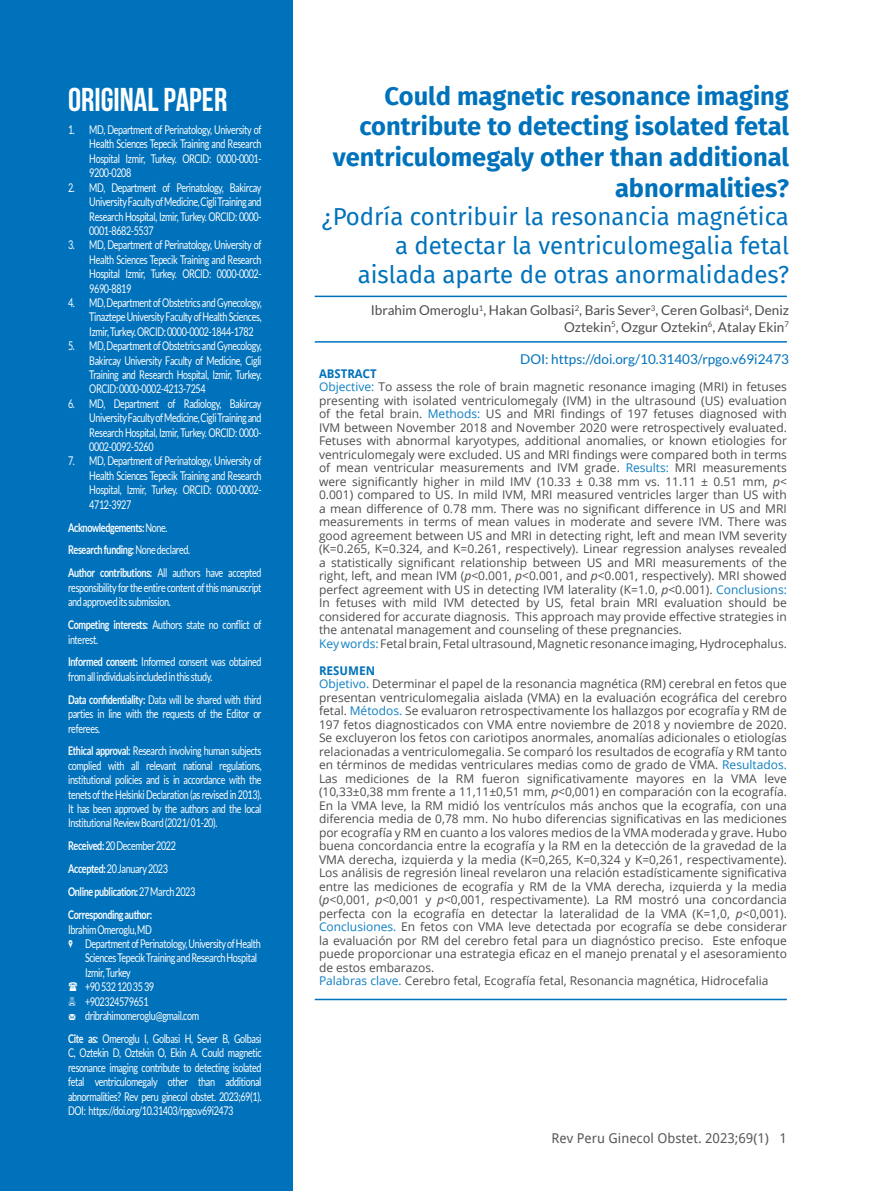
<style>
.page{position:relative;width:872px;height:1191px;background:#fff}
.page>*{position:absolute;margin:0;border:0;box-sizing:border-box;transform-origin:0 0}
.t1{font:700 33px "Bebas Neue";color:#fff}
.t2{font:700 25.5px/30.6px "Fira Sans";color:#0072bc;text-align:right}
.t3{font:24px/28.8px "Fira Sans";color:#0072bc;text-align:right}
.t4{font:13.5px/16.2px "Lato";color:#4b4c4d;text-align:right}
.t5{font:13.5px "Lato";color:#0072bc}
.t6{font:13.5px "Droid Sans";color:#57585a}
.t7{font:12px/13.5px "Open Sans";color:#4b4c4d}
.t8{font:12px/14.4px "Lato";letter-spacing:-.04em;color:#fff;text-align:justify;scale:.75 1}
.t9{font:700 12px/23px "Lato";letter-spacing:-.04em;color:#fff;scale:.75 1}
.t10{font:700 12px "Droid Sans";color:#0072bc}
.s1{font-weight:400}
.s2{font-weight:700}
.s3{font-family:"Modern Pictograms"}
.s4{color:#0d7ec3}
.s5{font-style:italic}
</style>
<div class="page">
<div style="left:0;top:0;width:293px;height:1191px;background:#0072bc"></div>
<hr style="left:315px;top:296px;width:472px;height:1px;background:#0072bc">
<hr style="left:315px;top:341px;width:472px;height:2px;background:#0072bc">
<hr style="left:315px;top:998px;width:472px;height:2px;background:#0072bc">
<h1 class="t1" style="left:68px;top:82px;width:161px">ORIGINAL PAPER</h1>
<p class="t8" style="left:89px;top:122px;width:231px;text-indent:-21px">1. MD, Department of Perinatology, University of Health Sciences Tepecik Training and Research Hospital Izmir, Turkey. ORCID: 0000-0001- 9200-0208</p>
<p class="t8" style="left:89px;top:180px;width:231px;text-indent:-21px">2. MD, Department of Perinatology, Bakircay University Faculty of Medicine, Cigli Training and Research Hospital, Izmir, Turkey. ORCID: 0000- 0001-8682-5537</p>
<p class="t8" style="left:89px;top:238px;width:231px;text-indent:-21px">3. MD, Department of Perinatology, University of Health Sciences Tepecik Training and Research Hospital Izmir, Turkey. ORCID: 0000-0002- 9690-8819</p>
<p class="t8" style="left:89px;top:295px;width:231px;text-indent:-21px">4. MD, Department of Obstetrics and Gynecology, Tinaztepe University Faculty of Health Sciences, Izmir, Turkey. ORCID: 0000-0002-1844-1782</p>
<p class="t8" style="left:89px;top:338px;width:231px;text-indent:-21px">5. MD, Department of Obstetrics and Gynecology, Bakircay University Faculty of Medicine, Cigli Training and Research Hospital, Izmir, Turkey.<br>ORCID: 0000-0002-4213-7254</p>
<p class="t8" style="left:89px;top:396px;width:231px;text-indent:-21px">6. MD, Department of Radiology, Bakircay University Faculty of Medicine, Cigli Training and Research Hospital, Izmir, Turkey. ORCID: 0000- 0002-0092-5260</p>
<p class="t8" style="left:89px;top:454px;width:231px;text-indent:-21px">7. MD, Department of Perinatology, University of Health Sciences Tepecik Training and Research Hospital, Izmir, Turkey. ORCID: 0000-0002- 4712-3927</p>
<p class="t9" style="left:68px;top:515px;width:259px">Acknowledgements: <span class="s1">None.<br></span>Research funding: <span class="s1">None declared.<br></span>Author contributions: <span class="s1">All authors have accepted</span></p>
<p class="t8" style="left:68px;top:580px;width:259px">responsibility for the entire content of this manuscript and approved its submission.</p>
<p class="t8" style="left:68px;top:617px;width:259px"><span class="s2">Competing interests:</span> Authors state no conflict of interest.</p>
<p class="t8" style="left:68px;top:655px;width:259px"><span class="s2">Informed consent:</span> Informed consent was obtained from all individuals included in this study.</p>
<p class="t8" style="left:68px;top:692px;width:259px"><span class="s2">Data confidentiality:</span> Data will be shared with third parties in line with the requests of the Editor or referees.</p>
<p class="t8" style="left:68px;top:744px;width:259px"><span class="s2">Ethical approval:</span> Research involving human subjects complied with all relevant national regulations, institutional policies and is in accordance with the tenets of the Helsinki Declaration (as revised in 2013).<br>It has been approved by the authors and the local Institutional Review Board (2021/ 01-20).</p>
<p class="t9" style="left:68px;top:834px;width:171px">Received: <span class="s1">20 December 2022<br></span>Accepted: <span class="s1">20 January 2023<br></span>Online publication: <span class="s1">27 March 2023<br></span>Corresponding author:</p>
<p class="t8" style="left:68px;top:922px;width:113px">Ibrahim Omeroglu, MD</p>
<p class="t8" style="left:68px;top:936px;width:258px"><span class="s3">,</span> Department of Perinatology, University of Health</p>
<p class="t8" style="left:85px;top:950px;width:231px">Sciences Tepecik Training and Research Hospital</p>
<p class="t8" style="left:85px;top:965px;width:63px">Izmir, Turkey</p>
<p class="t8" style="left:85px;top:979px;width:94px">+90 532 120 35 39</p>
<p class="t8" style="left:85px;top:994px;width:86px">+902324579651</p>
<p class="t8" style="left:68px;top:1008px;width:176px"><span class="s3">m</span> dribrahimomeroglu@gmail.com</p>
<p class="t8" style="left:68px;top:1031px;width:259px"><span class="s2">Cite as:</span> Omeroglu I, Golbasi H, Sever B, Golbasi C, Oztekin D, Oztekin O, Ekin A. Could magnetic resonance imaging contribute to detecting isolated fetal ventriculomegaly other than additional abnormalities? Rev peru ginecol obstet. 2023;69(1).<br>DOI: https://doi.org/10.31403/rpgo.v69i2473</p>
<h2 class="t2" style="left:333px;top:79px;width:457px">Could magnetic resonance imaging contribute to detecting isolated fetal ventriculomegaly other than additional abnormalities?</h2>
<h3 class="t3" style="left:322px;top:202px;width:469px">¿Podría contribuir la resonancia magnética a detectar la ventriculomegalia fetal aislada aparte de otras anormalidades?</h3>
<p class="t4" style="left:371px;top:302px;width:420px">Ibrahim Omeroglu<sup>1</sup>, Hakan Golbasi<sup>2</sup>, Baris Sever<sup>3</sup>, Ceren Golbasi<sup>4</sup>, Deniz<br>Oztekin<sup>5</sup>, Ozgur Oztekin<sup>6</sup>, Atalay Ekin<sup>7</sup></p>
<p class="t5" style="left:520px;top:351px;width:270px">DOI: https://doi.org/10.31403/rpgo.v69i2473</p>
<p class="t10" style="left:319px;top:365px;width:59px">ABSTRACT</p>
<p class="t7" style="left:319px;top:380px;width:469px"><span class="s4">Objective:</span> To assess the role of brain magnetic resonance imaging (MRI) in fetuses presenting with isolated ventriculomegaly (IVM) in the ultrasound (US) evaluation of the fetal brain. <span class="s4">Methods:</span> US and MRI findings of 197 fetuses diagnosed with IVM between November 2018 and November 2020 were retrospectively evaluated.<br>Fetuses with abnormal karyotypes, additional anomalies, or known etiologies for ventriculomegaly were excluded. US and MRI findings were compared both in terms of mean ventricular measurements and IVM grade. <span class="s4">Results:</span> MRI measurements were significantly higher in mild IMV (10.33 ± 0.38 mm vs. 11.11 ± 0.51 mm, <span class="s5">p</span>&lt; 0.001) compared to US. In mild IVM, MRI measured ventricles larger than US with a mean difference of 0.78 mm. There was no significant difference in US and MRI measurements in terms of mean values in moderate and severe IVM. There was good agreement between US and MRI in detecting right, left and mean IVM severity (Κ=0.265, Κ=0.324, and Κ=0.261, respectively). Linear regression analyses revealed a statistically significant relationship between US and MRI measurements of the right, left, and mean IVM (<span class="s5">p</span>&lt;0.001, <span class="s5">p</span>&lt;0.001, and <span class="s5">p</span>&lt;0.001, respectively). MRI showed perfect agreement with US in detecting IVM laterality (Κ=1.0, <span class="s5">p</span>&lt;0.001). <span class="s4">Conclusions:<br></span>In fetuses with mild IVM detected by US, fetal brain MRI evaluation should be considered for accurate diagnosis. This approach may provide effective strategies in the antenatal management and counseling of these pregnancies.<br><span class="s4">Key words:</span> Fetal brain, Fetal ultrasound, Magnetic resonance imaging, Hydrocephalus.</p>
<p class="t10" style="left:319px;top:662px;width:58px">RESUMEN</p>
<p class="t7" style="left:319px;top:677px;width:469px"><span class="s4">Objetivo.</span> Determinar el papel de la resonancia magnética (RM) cerebral en fetos que presentan ventriculomegalia aislada (VMA) en la evaluación ecográfica del cerebro fetal. <span class="s4">Métodos.</span> Se evaluaron retrospectivamente los hallazgos por ecografía y RM de 197 fetos diagnosticados con VMA entre noviembre de 2018 y noviembre de 2020.<br>Se excluyeron los fetos con cariotipos anormales, anomalías adicionales o etiologías relacionadas a ventriculomegalia. Se comparó los resultados de ecografía y RM tanto en términos de medidas ventriculares medias como de grado de VMA. <span class="s4">Resultados.<br></span>Las mediciones de la RM fueron significativamente mayores en la VMA leve (10,33±0,38 mm frente a 11,11±0,51 mm, <span class="s5">p</span>&lt;0,001) en comparación con la ecografía.<br>En la VMA leve, la RM midió los ventrículos más anchos que la ecografía, con una diferencia media de 0,78 mm. No hubo diferencias significativas en las mediciones por ecografía y RM en cuanto a los valores medios de la VMA moderada y grave. Hubo buena concordancia entre la ecografía y la RM en la detección de la gravedad de la VMA derecha, izquierda y la media (Κ=0,265, Κ=0,324 y Κ=0,261, respectivamente).<br>Los análisis de regresión lineal revelaron una relación estadísticamente significativa entre las mediciones de ecografía y RM de la VMA derecha, izquierda y la media (<span class="s5">p</span>&lt;0,001, <span class="s5">p</span>&lt;0,001 y <span class="s5">p</span>&lt;0,001, respectivamente). La RM mostró una concordancia perfecta con la ecografía en detectar la lateralidad de la VMA (Κ=1,0, <span class="s5">p</span>&lt;0,001).<br><span class="s4">Conclusiones.</span> En fetos con VMA leve detectada por ecografía se debe considerar la evaluación por RM del cerebro fetal para un diagnóstico preciso. Este enfoque puede proporcionar una estrategia eficaz en el manejo prenatal y el asesoramiento de estos embarazos.<br><span class="s4">Palabras clave.</span> Cerebro fetal, Ecografía fetal, Resonancia magnética, Hidrocefalia</p>
<p class="t6" style="left:551px;top:1128px;width:237px">Rev Peru Ginecol Obstet. 2023;69(1) 1</p>
</div>
